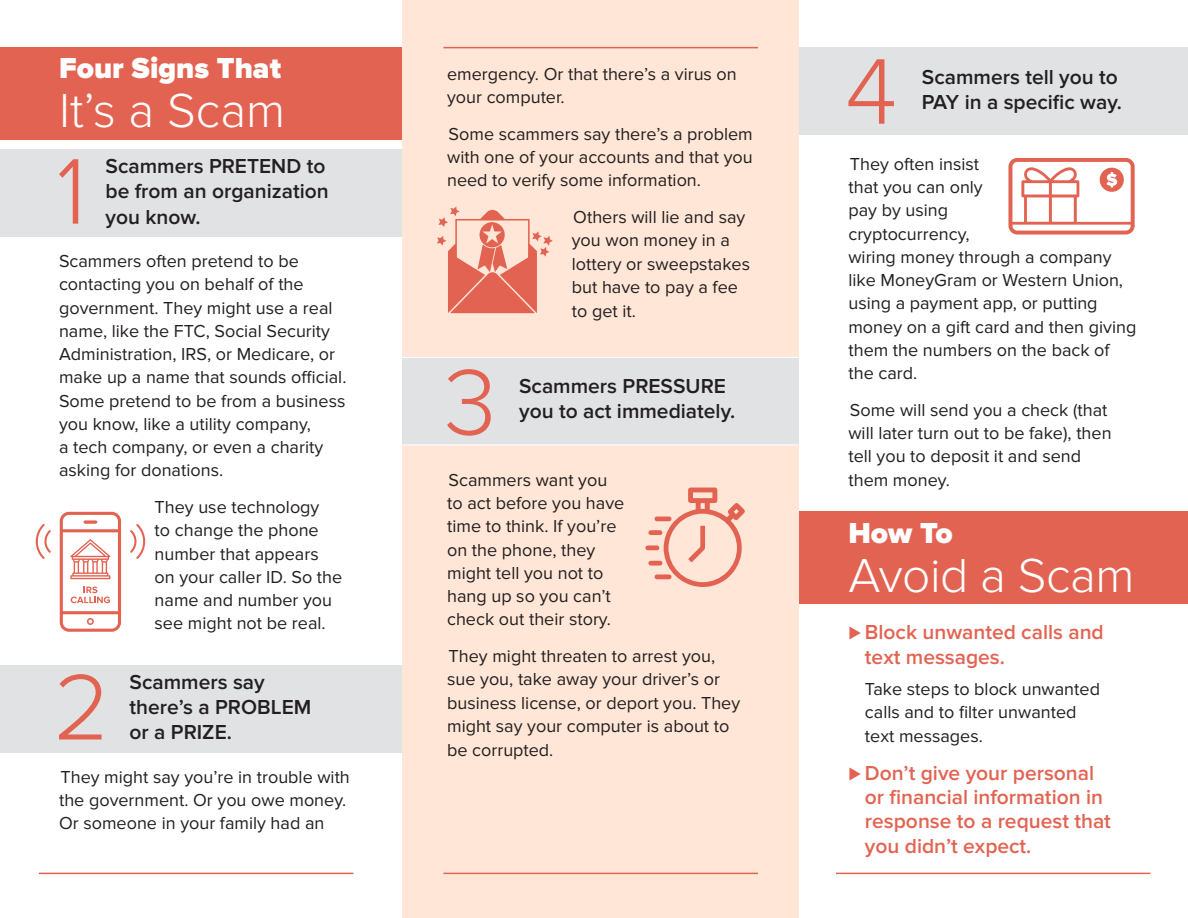
<style>
.page{position:relative;width:1188px;height:918px;background:#fff}
.page>*{position:absolute;margin:0;border:0;box-sizing:border-box;transform-origin:0 0}
.t1{font:300 96.6px "Proxima Nova";color:#e36352}
.t2{font:300 49.5px "Proxima Nova";letter-spacing:-.01em;color:#fff}
.t3{font:900 30px "Proxima Nova";color:#fff}
.t4{font:600 21px/25.2px "Proxima Nova";color:#231f20}
.t5{font:600 21px/24.5px "Proxima Nova";color:#e36352}
.t6{font:18px/23.2px "Proxima Nova";color:#231f20}
.s1{font-weight:400}
</style>
<div class="page">
<div style="left:0;top:47px;width:431px;height:93px;background:#e36352"></div>
<div style="left:0;top:149px;width:431px;height:88px;background:#e1e2e4"></div>
<div style="left:0;top:666px;width:446px;height:87px;background:#e1e2e4"></div>
<div style="left:773px;top:47px;width:415px;height:88px;background:#e1e2e4"></div>
<div style="left:790px;top:511px;width:398px;height:93px;background:#e36352"></div>
<div style="left:403px;top:0;width:396px;height:918px;background:#ffe6d6"></div>
<div style="left:403px;top:358px;width:396px;height:87px;background:#e1e2e4"></div>
<hr style="left:39px;top:873px;width:314px;height:1px;background:#e36352">
<hr style="left:836px;top:873px;width:314px;height:1px;background:#e36352">
<hr style="left:443px;top:873px;width:315px;height:1px;background:#e36352">
<hr style="left:443px;top:47px;width:315px;height:1px;background:#e36352">
<svg style="left:130px;top:524px;width:15px;height:35px"></svg>
<svg style="left:36px;top:524px;width:15px;height:35px"></svg>
<svg style="left:60px;top:512px;width:61px;height:120px"></svg>
<svg style="left:1008px;top:158px;width:127px;height:77px"></svg>
<svg style="left:645px;top:488px;width:100px;height:99px"></svg>
<svg style="left:437px;top:206px;width:116px;height:107px"></svg>
<hr style="left:400px;top:357px;width:403px;height:1px;background:#fff">
<hr style="left:396px;top:445px;width:403px;height:1px;background:#fff">
<h1 class="t3" style="left:59px;top:50px;width:224px">Four Signs That</h1>
<h1 class="t2" style="left:59px;top:82px;width:228px">It’s a Scam</h1>
<h2 class="t1" style="left:57px;top:136px;width:31px">1</h2>
<h2 class="t4" style="left:106px;top:154px;width:225px">Scammers PRETEND to be from an organization you know.</h2>
<p class="t6" style="left:59px;top:250px;width:289px">Scammers often pretend to be contacting you on behalf of the government. They might use a real name, like the FTC, Social Security<br>Administration, IRS, or Medicare, or make up a name that sounds official.<br>Some pretend to be from a business you know, like a utility company,<br>a tech company, or even a charity asking for donations.</p>
<p class="t6" style="left:155px;top:496px;width:189px">They use technology<br>to change the phone number that appears on your caller ID. So the name and number you see might not be real.</p>
<h2 class="t1" style="left:54px;top:652px;width:58px">2</h2>
<h2 class="t4" style="left:130px;top:670px;width:183px">Scammers say there’s a PROBLEM or a PRIZE.</h2>
<p class="t6" style="left:59px;top:766px;width:292px">They might say you’re in trouble with the government. Or you owe money.<br>Or someone in your family had an</p>
<p class="t6" style="left:447px;top:63px;width:291px">emergency. Or that there’s a virus on your computer.</p>
<p class="t6" style="left:447px;top:123px;width:307px;text-align:justify">Some scammers say there’s a problem with one of your accounts and that you need to verify some information.</p>
<p class="t6" style="left:572px;top:206px;width:180px">Others will lie and say you won money in a lottery or sweepstakes but have to pay a fee to get it.</p>
<h2 class="t1" style="left:444px;top:347px;width:54px">3</h2>
<h2 class="t4" style="left:519px;top:374px;width:218px">Scammers PRESSURE you to act immediately.</h2>
<p class="t6" style="left:447px;top:469px;width:179px">Scammers want you to act before you have time to think. If you’re on the phone, they might tell you not to hang up so you can’t check out their story.</p>
<p class="t6" style="left:447px;top:645px;width:295px">They might threaten to arrest you, sue you, take away your driver’s or business license, or deport you. They might say your computer is about to be corrupted.</p>
<h2 class="t1" style="left:845px;top:36px;width:54px">4</h2>
<h2 class="t4" style="left:922px;top:65px;width:202px">Scammers tell you to<br>PAY in a specific way.</h2>
<p class="t6" style="left:848px;top:152px;width:289px">They often insist<br>that you can only<br>pay by using<br>cryptocurrency,<br>wiring money through a company like MoneyGram or Western Union, using a payment app, or putting money on a gift card and then giving them the numbers on the back of the card.</p>
<p class="t6" style="left:848px;top:398px;width:265px">Some will send you a check (that will later turn out to be fake), then tell you to deposit it and send them money.</p>
<h1 class="t3" style="left:848px;top:515px;width:106px">How To</h1>
<h1 class="t2" style="left:848px;top:547px;width:288px">Avoid a Scam</h1>
<p class="t5" style="left:865px;top:620px;width:240px;line-height:25.2px;text-indent:-16px"><span class="s1">⊲</span> Block unwanted calls and text messages.</p>
<p class="t6" style="left:865px;top:677px;width:237px;line-height:23.7px">Take steps to block unwanted calls and to filter unwanted text messages.</p>
<p class="t5" style="left:865px;top:761px;width:248px;text-indent:-16px"><span class="s1">⊲</span> Don’t give your personal or financial information in response to a request that you didn’t expect.</p>
</div>
